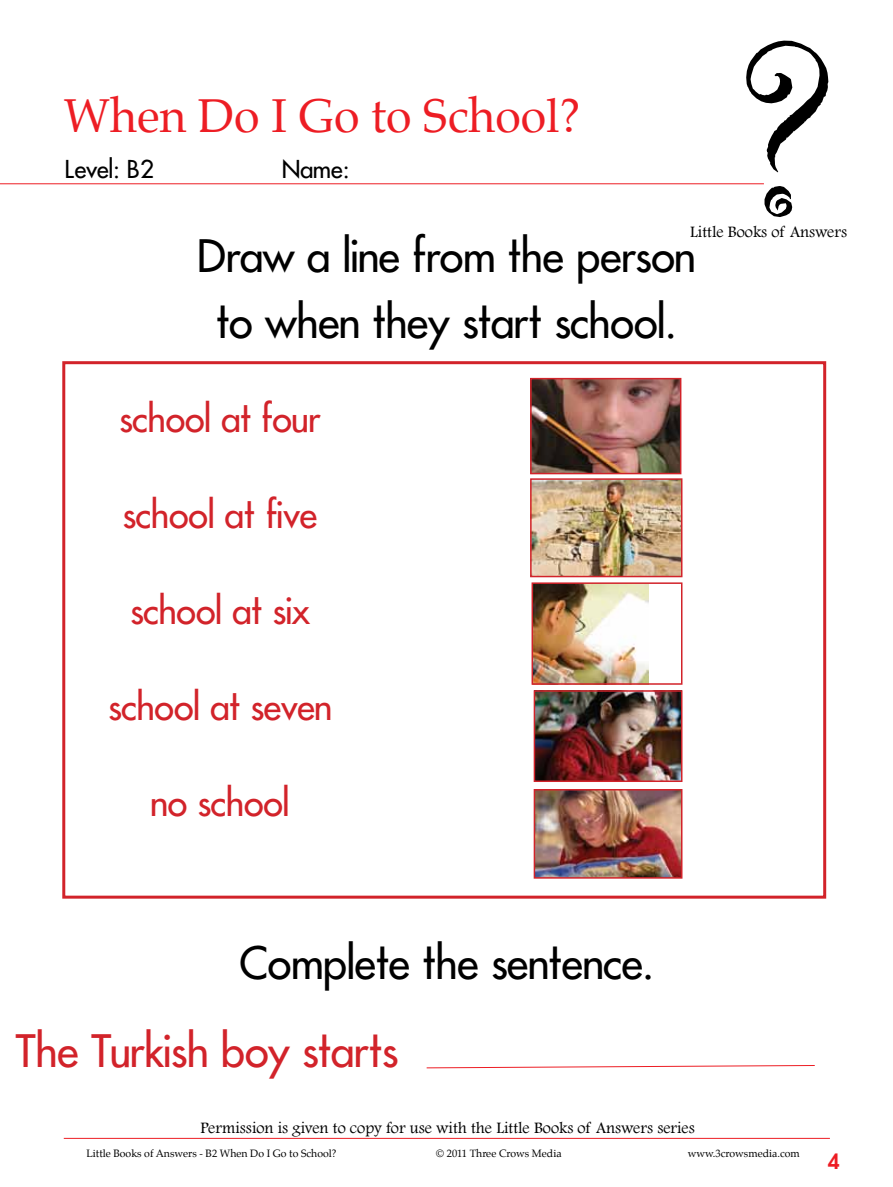
<style>
.page{position:relative;width:893px;height:1187px;background:#fff}
.page>*{position:absolute;margin:0;border:0;box-sizing:border-box;transform-origin:0 0}
.t1{font:262.5px "Party Let Plain";color:#000}
.t2{font:46.5px "Palatino";color:#ed1d24}
.t3{font:43.5px/66px "Futura JUNIORSP";color:#000;text-align:center}
.t4{font:43.5px "Futura JUNIORSP";color:#d2232a}
.t5{font:36px "Futura JUNIORSP";color:#d2232a}
.t6{font:24px "Futura JUNIORSP";color:#000}
.t7{font:600 21px "Avant Garde";color:#ed1d24}
.t8{font:16.5px "Footlight MT Light";color:#000}
.t9{font:10.5px "Palatino";color:#000}
</style>
<div class="page">
<hr style="left:64px;top:1137px;width:766px;height:1px;background:#ed1d24">
<hr style="left:0;top:183px;width:764px;height:1px;background:#ed1d24">
<div style="left:62px;top:361px;width:764px;height:537px;border:3px solid #d2232a"></div>
<svg style="left:426px;top:1065px;width:389px;height:3px"></svg>
<img style="left:537px;top:792px;width:142px;height:83px">
<div style="left:534px;top:789px;width:148px;height:89px;border:2px solid #d2232a"></div>
<img style="left:537px;top:693px;width:142px;height:86px">
<div style="left:534px;top:690px;width:148px;height:92px;border:2px solid #d2232a"></div>
<img style="left:534px;top:585px;width:114px;height:96px">
<div style="left:531px;top:582px;width:151px;height:102px;border:2px solid #d2232a"></div>
<img style="left:533px;top:481px;width:146px;height:93px">
<div style="left:530px;top:478px;width:152px;height:99px;border:2px solid #d2232a"></div>
<img style="left:533px;top:381px;width:145px;height:90px">
<div style="left:530px;top:378px;width:151px;height:96px;border:2px solid #d2232a"></div>
<h2 class="t2" style="left:64px;top:77px;width:518px">When Do I Go to School?</h2>
<h3 class="t6" style="left:66px;top:153px;width:90px">Level: B2</h3>
<h3 class="t6" style="left:282px;top:153px;width:69px">Name:</h3>
<h1 class="t1" style="left:734px;top:-30px;width:104px">?</h1>
<p class="t8" style="left:690px;top:222px;width:158px">Little Books of Answers</p>
<h3 class="t3" style="left:198px;top:223px;width:499px">Draw a line from the person to when they start school.</h3>
<h3 class="t5" style="left:119px;top:395px;width:203px">school at four</h3>
<h3 class="t5" style="left:123px;top:491px;width:196px">school at five</h3>
<h3 class="t5" style="left:130px;top:587px;width:181px">school at six</h3>
<h3 class="t5" style="left:108px;top:683px;width:225px">school at seven</h3>
<h3 class="t5" style="left:151px;top:779px;width:140px">no school</h3>
<h3 class="t3" style="left:239px;top:930px;width:416px">Complete the sentence.</h3>
<h3 class="t4" style="left:16px;top:1022px;width:383px">The Turkish boy starts</h3>
<p class="t8" style="left:200px;top:1117px;width:496px">Permission is given to copy for use with the Little Books of Answers series</p>
<p class="t9" style="left:86px;top:1144px;width:252px">Little Books of Answers - B2 When Do I Go to School?</p>
<p class="t9" style="left:436px;top:1144px;width:127px">© 2011 Three Crows Media</p>
<p class="t9" style="left:688px;top:1144px;width:114px">www.3crowsmedia.com</p>
<p class="t7" style="left:828px;top:1147px;width:13px">4</p>
</div>
